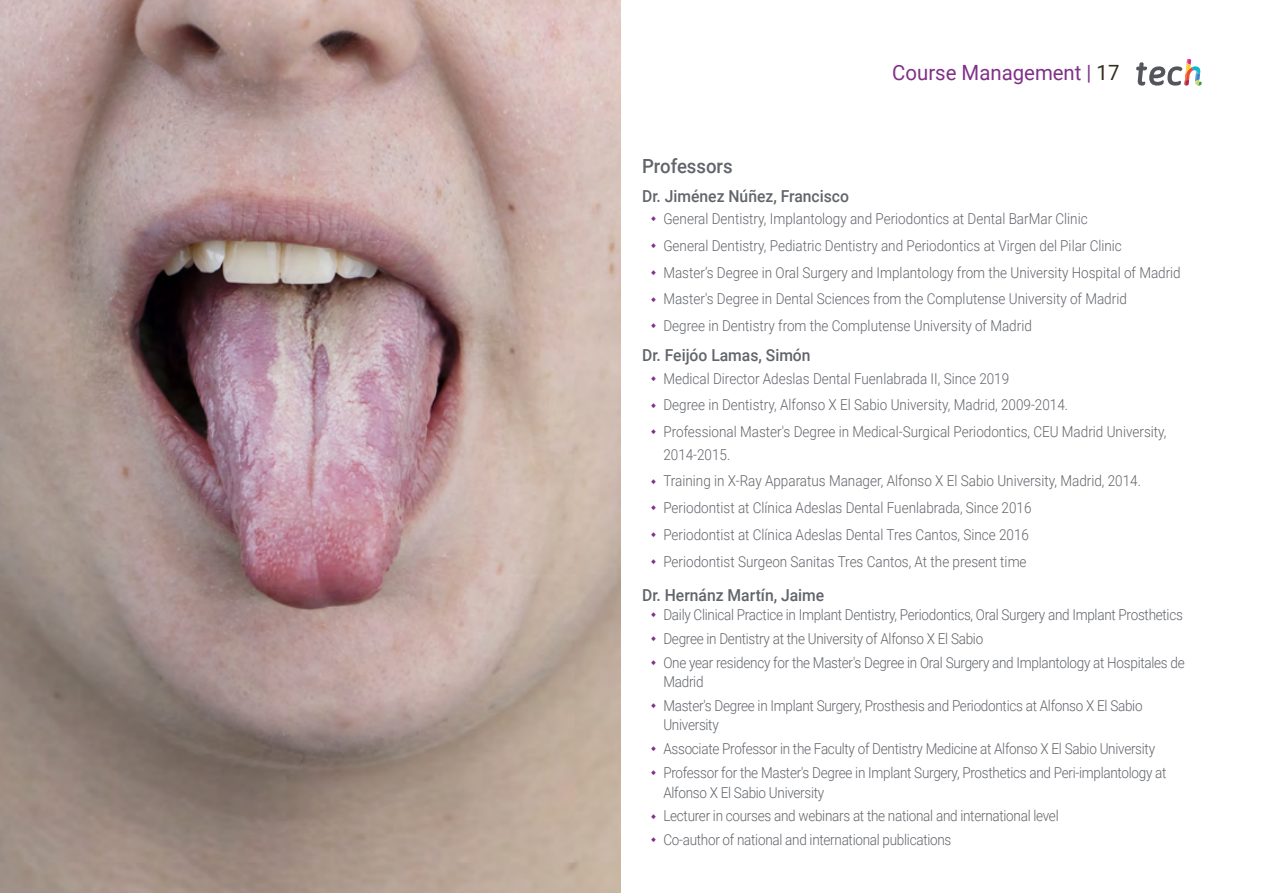
<style>
.page{position:relative;width:1263px;height:893px;background:#fff}
.page>*{position:absolute;margin:0;border:0;box-sizing:border-box;transform-origin:0 0}
.t1{font:21px "Roboto";color:#813089}
.t2{font:500 19.5px "Roboto";color:#61646a;scale:.95 1}
.t3{font:500 16.5px "Roboto";color:#61646a;scale:.95 1}
.t4{font:300 15px/26.7px "Roboto";color:#61646a;scale:.9 1}
.t5{font:300 15px/23.7px "Roboto";letter-spacing:-.02em;color:#61646a;scale:.9 1}
.s1{color:#312e20}
</style>
<div class="page">
<svg style="left:1136px;top:59px;width:66px;height:27px"></svg>
<img style="left:0;top:0;width:621px;height:893px">
<h1 class="t1" style="left:892px;top:57px;width:229px">Course Management | <span class="s1">17</span></h1>
<h2 class="t2" style="left:642px;top:152px;width:97px">Professors</h2>
<p class="t3" style="left:642px;top:184px;width:219px">Dr. Jiménez Núñez, Francisco</p>
<p class="t4" style="left:663px;top:205px;width:576px">General Dentistry, Implantology and Periodontics at Dental BarMar Clinic<br>General Dentistry, Pediatric Dentistry and Periodontics at Virgen del Pilar Clinic<br>Master’s Degree in Oral Surgery and Implantology from the University Hospital of Madrid Master's Degree in Dental Sciences from the Complutense University of Madrid<br>Degree in Dentistry from the Complutense University of Madrid</p>
<p class="t3" style="left:642px;top:344px;width:179px">Dr. Feijóo Lamas, Simón</p>
<p class="t4" style="left:663px;top:364px;width:560px">Medical Director Adeslas Dental Fuenlabrada II, Since 2019<br>Degree in Dentistry, Alfonso X El Sabio University, Madrid, 2009-2014.<br>Professional Master's Degree in Medical-Surgical Periodontics, CEU Madrid University,</p>
<p class="t4" style="left:663px;top:440px;width:532px">2014-2015.<br>Training in X-Ray Apparatus Manager, Alfonso X El Sabio University, Madrid, 2014.<br>Periodontist at Clínica Adeslas Dental Fuenlabrada, Since 2016<br>Periodontist at Clínica Adeslas Dental Tres Cantos, Since 2016<br>Periodontist Surgeon Sanitas Tres Cantos, At the present time</p>
<p class="t3" style="left:642px;top:583px;width:193px">Dr. Hernánz Martín, Jaime</p>
<p class="t5" style="left:663px;top:602px;width:581px">Daily Clinical Practice in Implant Dentistry, Periodontics, Oral Surgery and Implant Prosthetics<br>Degree in Dentistry at the University of Alfonso X El Sabio<br>One year residency for the Master's Degree in Oral Surgery and Implantology at Hospitales de</p>
<p class="t5" style="left:663px;top:669px;width:534px">Madrid<br>Master's Degree in Implant Surgery, Prosthesis and Periodontics at Alfonso X El Sabio</p>
<p class="t5" style="left:663px;top:713px;width:561px">University<br>Associate Professor in the Faculty of Dentistry Medicine at Alfonso X El Sabio University<br>Professor for the Master's Degree in Implant Surgery, Prosthetics and Peri-implantology at</p>
<p class="t5" style="left:663px;top:780px;width:441px">Alfonso X El Sabio University<br>Lecturer in courses and webinars at the national and international level<br>Co-author of national and international publications</p>
</div>
